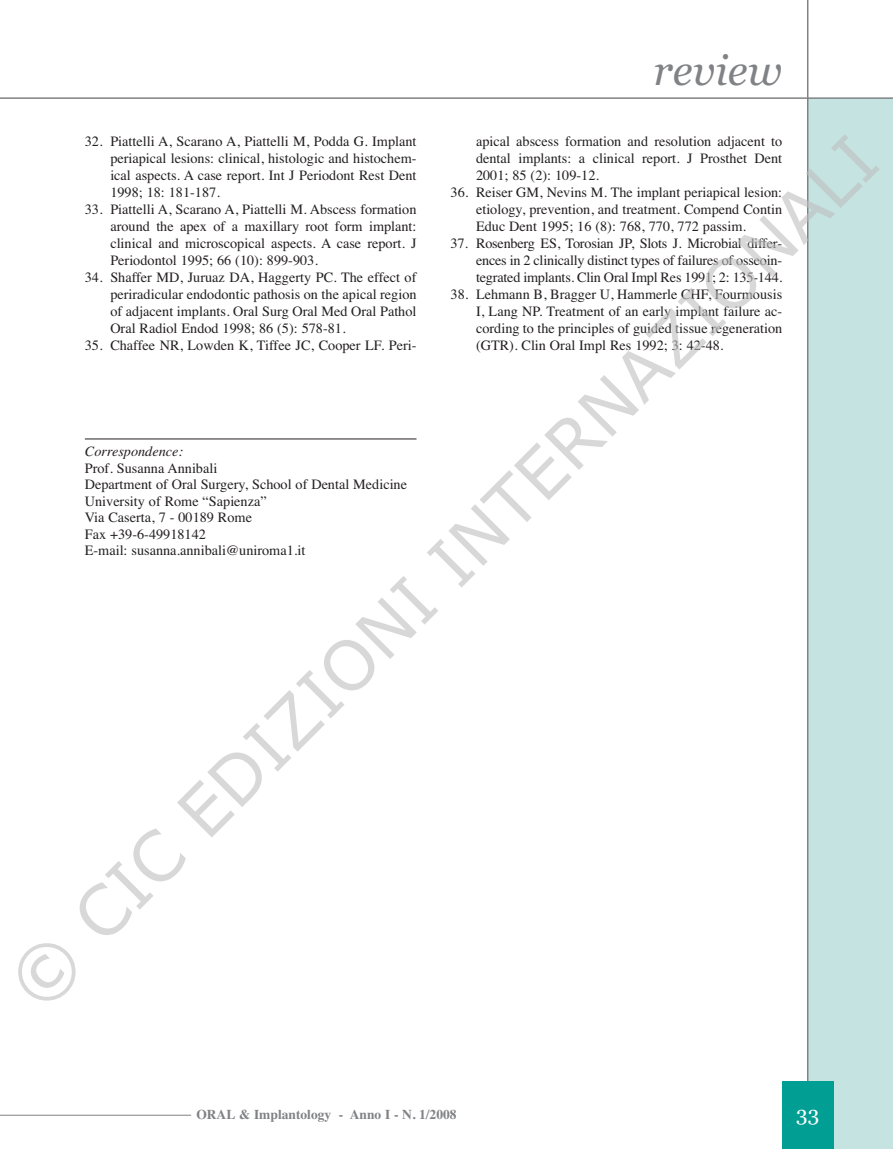
<style>
.page{position:relative;width:893px;height:1149px;background:#fff}
.page>*{position:absolute;margin:0;border:0;box-sizing:border-box;transform-origin:0 0}
.t1{font:67.8px "Verdana";color:rgb(191 191 191/.6)}
.t2{font:italic 42px "Georgia";color:#808285}
.t3{font:21px "Georgia";color:#fff}
.t4{font:14.25px/17px "Times";color:#231f20;text-align:justify}
.t5{font:italic 14.25px "Times";color:#231f20}
.t6{font:700 13.5px "Times";color:#808285}
</style>
<div class="page">
<div style="left:808px;top:98px;width:85px;height:1050px;background:#c5e4e1"></div>
<hr style="left:807px;top:0;width:1px;height:1148px;background:#808285">
<hr style="left:0;top:1114px;width:191px;height:1px;background:#808285">
<hr style="left:0;top:97px;width:893px;height:2px;background:#808285">
<div style="left:782px;top:1080px;width:51px;height:68px;background:#009e93"></div>
<hr style="left:85px;top:438px;width:331px;height:1px;background:#231f20">
<h2 class="t2" style="left:654px;top:54px;width:130px">review</h2>
<h1 class="t1" style="left:-10px;top:962px;width:1196px;rotate:-45deg">© CIC EDIZIONI INTERNAZIONALI</h1>
<p class="t4" style="left:476px;top:134px;width:308px">apical abscess formation and resolution adjacent to dental implants: a clinical report. J Prosthet Dent 2001; 85 (2): 109-12.</p>
<p class="t4" style="left:476px;top:185px;width:308px;text-indent:-26px">36. Reiser GM, Nevins M. The implant periapical lesion: etiology, prevention, and treatment. Compend Contin Educ Dent 1995; 16 (8): 768, 770, 772 passim.</p>
<p class="t4" style="left:476px;top:236px;width:308px;text-indent:-26px">37. Rosenberg ES, Torosian JP, Slots J. Microbial differ&shy;ences in 2 clinically distinct types of failures of osseoin&shy;tegrated implants. Clin Oral Impl Res 1991; 2: 135-144.</p>
<p class="t4" style="left:476px;top:287px;width:308px;text-indent:-26px">38. Lehmann B, Bragger U, Hammerle CHF, Fourmousis I, Lang NP. Treatment of an early implant failure ac&shy;cording to the principles of guided tissue regeneration (GTR). Clin Oral Impl Res 1992; 3: 42-48.</p>
<p class="t4" style="left:110px;top:134px;width:308px;text-indent:-26px">32. Piattelli A, Scarano A, Piattelli M, Podda G. Implant periapical lesions: clinical, histologic and histochem&shy;ical aspects. A case report. Int J Periodont Rest Dent 1998; 18: 181-187.</p>
<p class="t4" style="left:110px;top:202px;width:308px;text-indent:-26px">33. Piattelli A, Scarano A, Piattelli M. Abscess formation around the apex of a maxillary root form implant: clinical and microscopical aspects. A case report. J Periodontol 1995; 66 (10): 899-903.</p>
<p class="t4" style="left:110px;top:270px;width:308px;text-indent:-26px">34. Shaffer MD, Juruaz DA, Haggerty PC. The effect of periradicular endodontic pathosis on the apical region of adjacent implants. Oral Surg Oral Med Oral Pathol Oral Radiol Endod 1998; 86 (5): 578-81.</p>
<p class="t4" style="left:85px;top:337px;width:333px">35. Chaffee NR, Lowden K, Tiffee JC, Cooper LF. Peri-</p>
<p class="t5" style="left:85px;top:446px;width:100px">Correspondence:</p>
<p class="t4" style="left:85px;top:461px;width:324px;line-height:16.5px;text-align:left">Prof. Susanna Annibali<br>Department of Oral Surgery, School of Dental Medicine<br>University of Rome “Sapienza”<br>Via Caserta, 7 - 00189 Rome<br>Fax +39-6-49918142<br>E-mail: susanna.annibali@uniroma1.it</p>
<p class="t6" style="left:196px;top:1109px;width:262px">ORAL &amp; Implantology - Anno I - N. 1/2008</p>
<h3 class="t3" style="left:796px;top:1104px;width:25px">33</h3>
</div>
